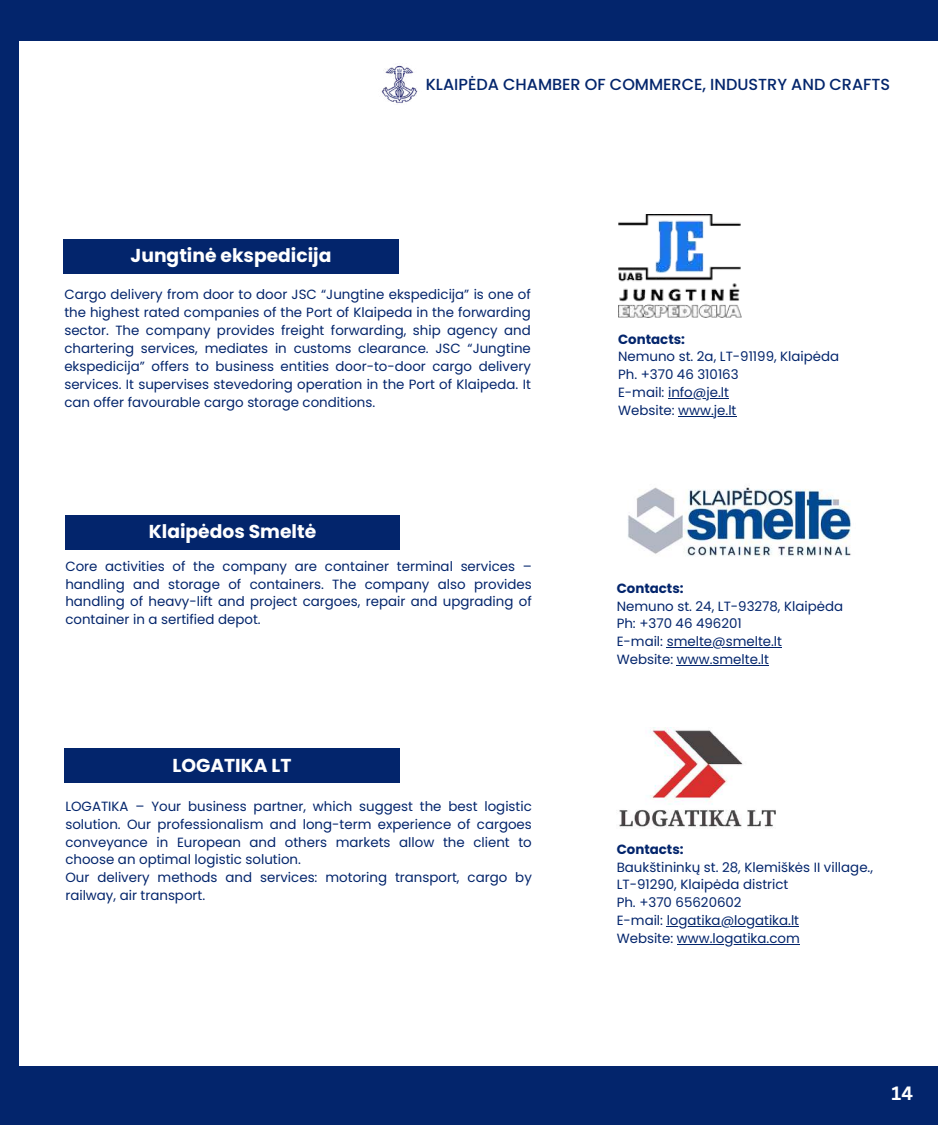
<style>
.page{position:relative;width:938px;height:1125px;background:#fff}
.page>*{position:absolute;margin:0;border:0;box-sizing:border-box;transform-origin:0 0}
.t1{font:700 18.75px "Poppins";color:#fff}
.t2{font:700 18.75px "Canva Sans";color:#fff}
.t3{font:500 16px "Poppins";color:#03256c}
.t4{font:13.38px/17.8px "Poppins";color:#03256c}
.t5{font:700 13.38px "Poppins";color:#03256c}
</style>
<div class="page">
<hr style="left:668px;top:398px;width:61px;height:1px;background:#03256c">
<hr style="left:678px;top:416px;width:58px;height:1px;background:#03256c">
<hr style="left:666px;top:647px;width:116px;height:1px;background:#03256c">
<hr style="left:677px;top:665px;width:92px;height:1px;background:#03256c">
<img style="left:618px;top:214px;width:123px;height:104px">
<img style="left:627px;top:485px;width:224px;height:72px">
<hr style="left:666px;top:926px;width:133px;height:1px;background:#03256c">
<hr style="left:677px;top:944px;width:122px;height:1px;background:#03256c">
<img style="left:619px;top:728px;width:157px;height:100px">
<div style="left:0;top:1067px;width:938px;height:58px;background:#03256c"></div>
<div style="left:0;top:0;width:938px;height:41px;background:#03256c"></div>
<div style="left:63px;top:239px;width:336px;height:35px;background:#03256c"></div>
<div style="left:65px;top:515px;width:335px;height:35px;background:#03256c"></div>
<div style="left:64px;top:748px;width:336px;height:35px;background:#03256c"></div>
<div style="left:0;top:0;width:18px;height:1125px;background:#03256c"></div>
<img style="left:381px;top:65px;width:37px;height:39px">
<h1 class="t1" style="left:131px;top:243px;width:202px">Jungtinė ekspedicija</h1>
<p class="t3" style="left:426px;top:73px;width:466px">KLAIPĖDA CHAMBER OF COMMERCE, INDUSTRY AND CRAFTS</p>
<p class="t4" style="left:64px;top:285px;width:468px;text-align:justify">Cargo delivery from door to door JSC “Jungtine ekspedicija” is one of the highest rated companies of the Port of Klaipeda in the forwarding sector. The company provides freight forwarding, ship agency and chartering services, mediates in customs clearance. JSC “Jungtine ekspedicija” offers to business entities door-to-door cargo delivery services. It supervises stevedoring operation in the Port of Klaipeda. It can offer favourable cargo storage conditions.</p>
<h1 class="t1" style="left:149px;top:519px;width:169px">Klaipėdos Smeltė</h1>
<p class="t4" style="left:65px;top:557px;width:468px;text-align:justify">Core activities of the company are container terminal services – handling and storage of containers. The company also provides handling of heavy-lift and project cargoes, repair and upgrading of container in a sertified depot.</p>
<h1 class="t1" style="left:172px;top:752px;width:120px">LOGATIKA LT</h1>
<p class="t4" style="left:65px;top:797px;width:468px">LOGATIKA – Your business partner, which suggest the best logistic solution. Our professionalism and long-term experience of cargoes conveyance in European and others markets allow the client to choose an optimal logistic solution.<br>Our delivery methods and services: motoring transport, cargo by railway, air transport.</p>
<p class="t5" style="left:618px;top:329px;width:68px">Contacts:</p>
<p class="t4" style="left:618px;top:348px;width:223px">Nemuno st. 2a, LT-91199, Klaipėda<br>Ph. +370 46 310163<br>E-mail: info@je.lt<br>Website: www.je.lt</p>
<p class="t5" style="left:616px;top:579px;width:68px">Contacts:</p>
<p class="t4" style="left:616px;top:597px;width:228px">Nemuno st. 24, LT-93278, Klaipėda<br>Ph: +370 46 496201<br>E-mail: smelte@smelte.lt<br>Website: www.smelte.lt</p>
<p class="t5" style="left:616px;top:840px;width:68px">Contacts:</p>
<p class="t4" style="left:616px;top:858px;width:258px">Baukštininkų st. 28, Klemiškės II village.,<br>LT-91290, Klaipėda district<br>Ph. +370 65620602<br>E-mail: logatika@logatika.lt<br>Website: www.logatika.com</p>
<h1 class="t2" style="left:891px;top:1080px;width:23px">14</h1>
</div>
